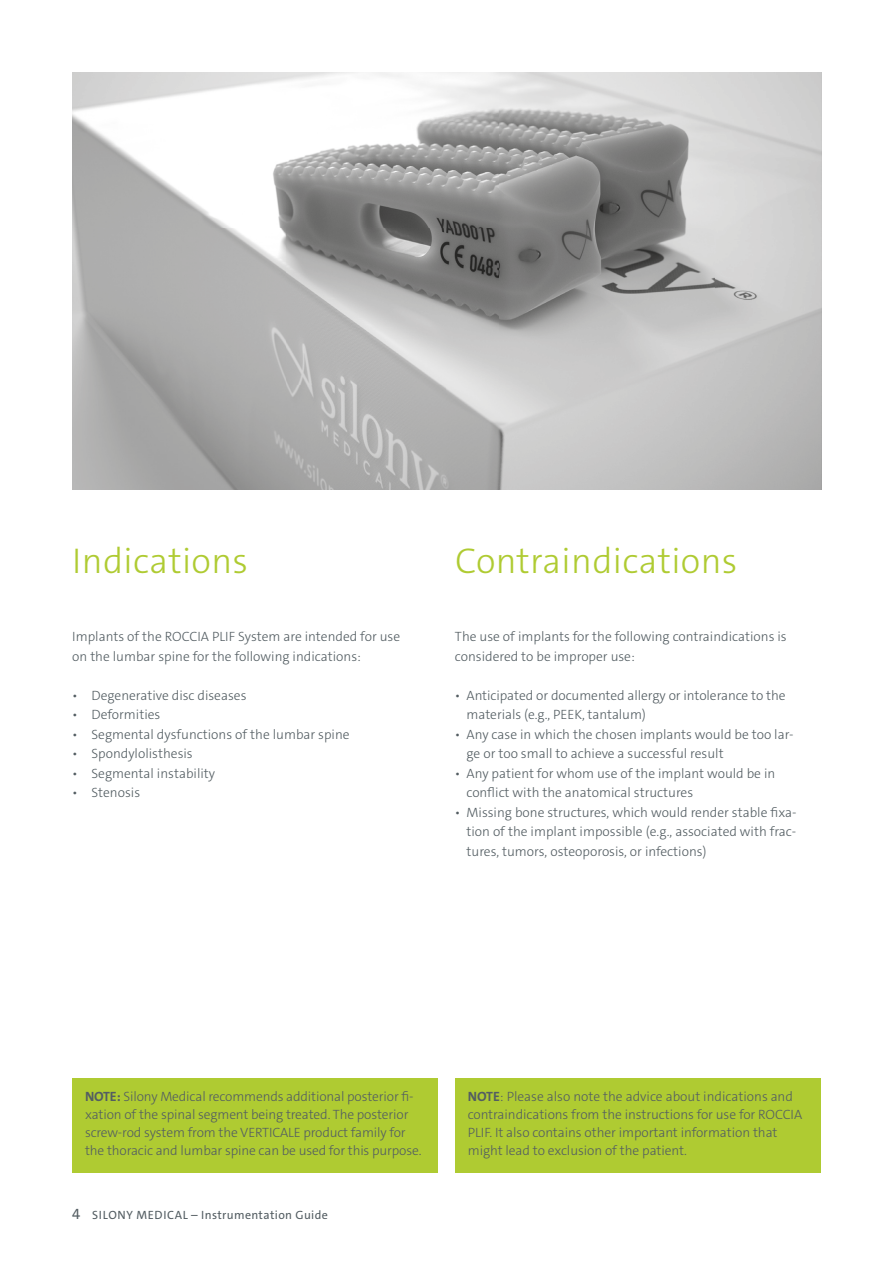
<style>
.page{position:relative;width:893px;height:1263px;background:#fff}
.page>*{position:absolute;margin:0;border:0;box-sizing:border-box;transform-origin:0 0}
.t1{font:300 36px "The Sans C4 s";letter-spacing:.01em;color:#afcb32}
.t2{font:300 13.5px/19.5px "The Sans C4 s";color:#535d62}
.t3{font:12px "The Sans C4 s";letter-spacing:.03em;color:#535d62}
.s1{font-weight:700}
.s2{font-size:15px}
</style>
<div class="page">
<div style="left:455px;top:1078px;width:365px;height:95px;background:#afcb32"></div>
<div style="left:72px;top:1078px;width:366px;height:95px;background:#afcb32"></div>
<img style="left:72px;top:73px;width:749px;height:417px">
<h1 class="t1" style="left:72px;top:538px;width:177px">Indications</h1>
<h1 class="t1" style="left:455px;top:538px;width:284px">Contraindications</h1>
<p class="t2" style="left:72px;top:627px;width:329px">Implants of the ROCCIA PLIF System are intended for use on the lumbar spine for the following indications:</p>
<p class="t2" style="left:72px;top:686px;width:176px">• Degenerative disc diseases</p>
<p class="t2" style="left:72px;top:705px;width:90px">• Deformities</p>
<p class="t2" style="left:72px;top:725px;width:279px">• Segmental dysfunctions of the lumbar spine</p>
<p class="t2" style="left:72px;top:744px;width:122px">• Spondylolisthesis</p>
<p class="t2" style="left:72px;top:764px;width:144px">• Segmental instability</p>
<p class="t2" style="left:72px;top:783px;width:69px">• Stenosis</p>
<p class="t2" style="left:455px;top:627px;width:333px">The use of implants for the following contraindications is considered to be improper use:</p>
<p class="t2" style="left:466px;top:686px;width:321px;text-indent:-12px">• Anticipated or documented allergy or intolerance to the materials (e.g., PEEK, tantalum)</p>
<p class="t2" style="left:466px;top:725px;width:328px;text-indent:-12px">• Any case in which the chosen implants would be too lar&shy;ge or too small to achieve a successful result</p>
<p class="t2" style="left:466px;top:764px;width:310px;text-indent:-12px">• Any patient for whom use of the implant would be in conflict with the anatomical structures</p>
<p class="t2" style="left:466px;top:803px;width:331px;text-align:justify;text-indent:-12px">• Missing bone structures, which would render stable fixa&shy;tion of the implant impossible (e.g., associated with frac&shy;tures, tumors, osteoporosis, or infections)</p>
<p class="t2" style="left:85px;top:1087px;width:338px;line-height:18px"><span class="s1">NOTE:</span> Silony Medical recommends additional posterior fi&shy;xation of the spinal segment being treated. The posterior screw-rod system from the VERTICALE product family for the thoracic and lumbar spine can be used for this purpose.</p>
<p class="t3" style="left:72px;top:1207px;width:257px"><span class="s2">4</span> SILONY MEDICAL – Instrumentation Guide</p>
<p class="t2" style="left:468px;top:1087px;width:336px;line-height:18px"><span class="s1">NOTE</span>: Please also note the advice about indications and contraindications from the instructions for use for ROCCIA PLIF. It also contains other important information that might lead to exclusion of the patient.</p>
</div>
